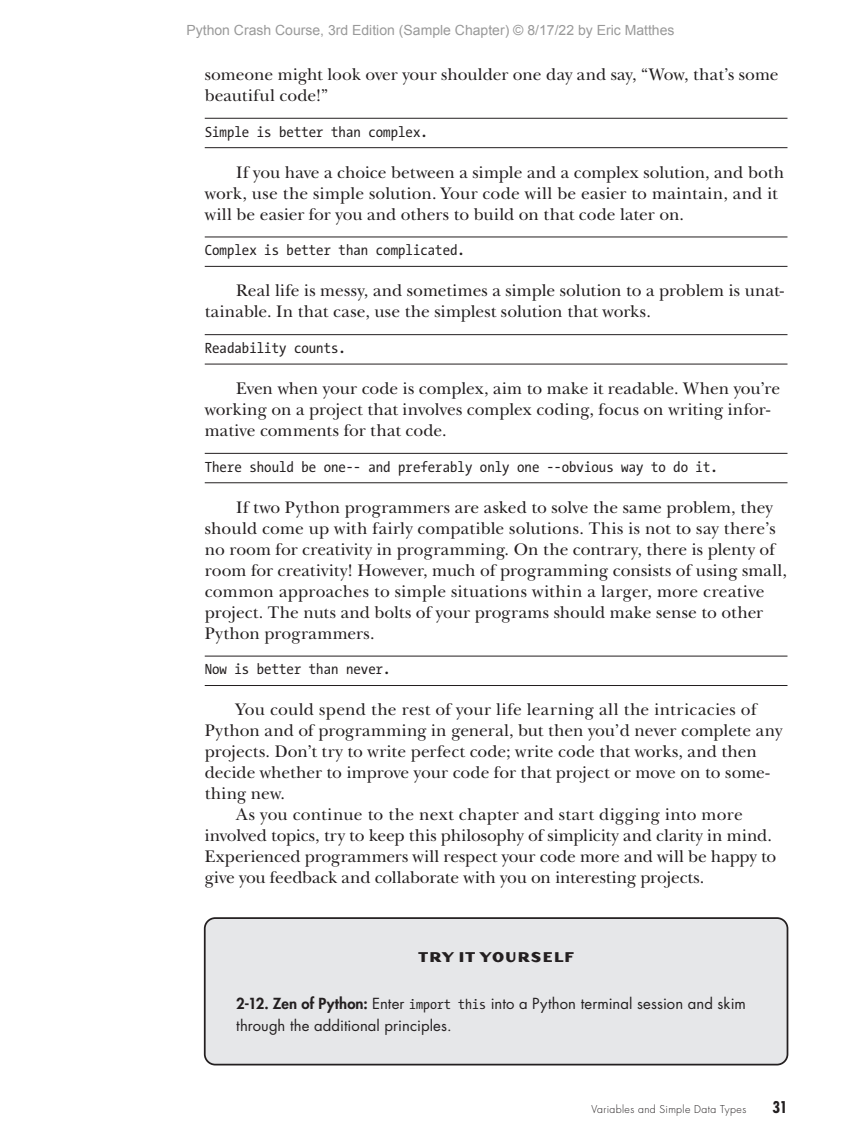
<style>
.page{position:relative;width:861px;height:1145px;background:#fff}
.page>*{position:absolute;margin:0;border:0;box-sizing:border-box;transform-origin:0 0}
.t1{font:17.5px/21px "New Baskerville Std";color:#231f20}
.t2{font:700 15.75px "Dogma OT";letter-spacing:.09em;color:#231f20}
.t3{font:700 condensed 15.75px "Futura Std";color:#231f20}
.t4{font:14.88px "The Sans Mono Cd W5";color:#231f20}
.t5{font:14.88px/21px "Futura Std";letter-spacing:.005em;color:#231f20}
.t6{font:14px "Arial";color:#999}
.t7{font:300 10.5px "Futura Std";letter-spacing:.04em;color:#231f20}
.s1{font-weight:800}
.s2{font-family:"The Sans Mono Cd W5";font-size:14px}
</style>
<div class="page">
<hr style="left:205px;top:118px;width:583px;height:1px;background:#231f20">
<hr style="left:205px;top:147px;width:583px;height:1px;background:#231f20">
<hr style="left:205px;top:236px;width:583px;height:1px;background:#231f20">
<hr style="left:205px;top:266px;width:583px;height:1px;background:#231f20">
<hr style="left:205px;top:334px;width:583px;height:1px;background:#231f20">
<hr style="left:205px;top:363px;width:583px;height:1px;background:#231f20">
<hr style="left:205px;top:453px;width:583px;height:1px;background:#231f20">
<hr style="left:205px;top:482px;width:583px;height:1px;background:#231f20">
<hr style="left:205px;top:655px;width:583px;height:1px;background:#231f20">
<hr style="left:205px;top:685px;width:583px;height:1px;background:#231f20">
<div style="left:205px;top:918px;width:583px;height:146px;background:#e6e7e9;border-radius:10px"></div>
<div style="left:204px;top:917px;width:584px;height:148px;border:2px solid #231f20;border-radius:10px"></div>
<p class="t6" style="left:186px;top:21px;width:490px">Python Crash Course, 3rd Edition (Sample Chapter) © 8/17/22 by Eric Matthes</p>
<p class="t1" style="left:205px;top:64px;width:575px">someone might look over your shoulder one day and say, “Wow, that’s some beautiful code!”</p>
<p class="t4" style="left:205px;top:123px;width:225px">Simple is better than complex.</p>
<p class="t1" style="left:205px;top:161px;width:581px;text-indent:32px">If you have a choice between a simple and a complex solution, and both work, use the simple solution. Your code will be easier to maintain, and it will be easier for you and others to build on that code later on.</p>
<p class="t4" style="left:205px;top:242px;width:262px">Complex is better than complicated.</p>
<p class="t1" style="left:205px;top:280px;width:581px;text-indent:32px">Real life is messy, and sometimes a simple solution to a problem is unat&shy;tainable. In that case, use the simplest solution that works.</p>
<p class="t4" style="left:205px;top:339px;width:143px">Readability counts.</p>
<p class="t1" style="left:205px;top:378px;width:577px;text-indent:32px">Even when your code is complex, aim to make it readable. When you’re working on a project that involves complex coding, focus on writing infor&shy;mative comments for that code.</p>
<p class="t4" style="left:205px;top:458px;width:515px">There should be one-- and preferably only one --obvious way to do it.</p>
<p class="t1" style="left:205px;top:496px;width:584px;text-indent:32px">If two Python programmers are asked to solve the same problem, they should come up with fairly compatible solutions. This is not to say there’s no room for creativity in programming. On the contrary, there is plenty of room for creativity! However, much of programming consists of using small, common approaches to simple situations within a larger, more creative project. The nuts and bolts of your programs should make sense to other Python programmers.</p>
<p class="t4" style="left:205px;top:661px;width:187px">Now is better than never.</p>
<p class="t1" style="left:236px;top:699px;width:522px">You could spend the rest of your life learning all the intricacies of</p>
<p class="t1" style="left:205px;top:720px;width:579px">Python and of programming in general, but then you’d never complete any</p>
<p class="t1" style="left:205px;top:741px;width:554px">projects. Don’t try to write perfect code; write code that works, and then</p>
<p class="t1" style="left:205px;top:762px;width:567px">decide whether to improve your code for that project or move on to some-</p>
<p class="t1" style="left:205px;top:783px;width:82px">thing new.</p>
<p class="t1" style="left:236px;top:804px;width:508px">As you continue to the next chapter and start digging into more</p>
<p class="t1" style="left:205px;top:825px;width:569px">involved topics, try to keep this philosophy of simplicity and clarity in mind.</p>
<p class="t1" style="left:205px;top:846px;width:573px">Experienced programmers will respect your code more and will be happy to</p>
<p class="t1" style="left:205px;top:867px;width:501px">give you feedback and collaborate with you on interesting projects.</p>
<p class="t2" style="left:419px;top:949px;width:156px">TRY IT YOURSELF</p>
<p class="t5" style="left:236px;top:993px;width:511px"><span class="s1">2-12. Zen of Python:</span> Enter <span class="s2">import this</span> into a Python terminal session and skim through the additional principles.</p>
<p class="t7" style="left:591px;top:1103px;width:156px">Variables and Simple Data Types</p>
<p class="t3" style="left:772px;top:1097px;width:17px">31</p>
</div>
